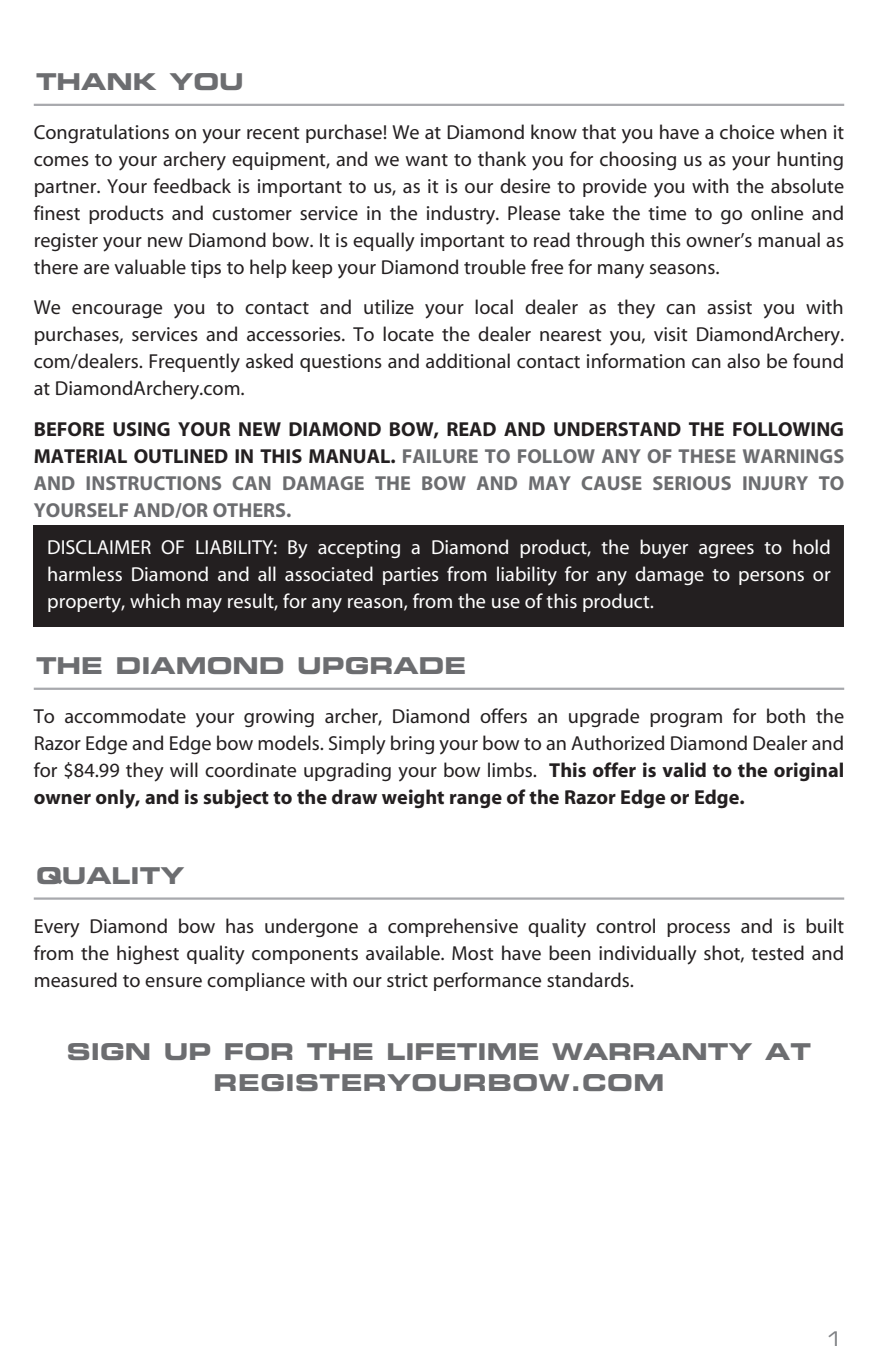
<style>
.page{position:relative;width:878px;height:1364px;background:#fff}
.page>*{position:absolute;margin:0;border:0;box-sizing:border-box;transform-origin:0 0}
.t1{font:23.18px "Eurostile Bold Extended Two";color:#6c6d70}
.t2{font:20.25px/27px "Myriad";color:#231f20;text-align:justify}
.t3{font:20.25px/27px "Myriad";color:#fff;text-align:justify}
.t4{font:700 20.25px/27px "Myriad";color:#6c6d70;text-align:justify}
.t5{font:20.25px "Eurostile Extended Two";color:#808285}
.s1{color:#231f20}
.s2{font-weight:700}
</style>
<div class="page">
<hr style="left:34px;top:104px;width:810px;height:2px;background:#a8a9ad">
<hr style="left:34px;top:897px;width:810px;height:2px;background:#a8a9ad">
<hr style="left:34px;top:687px;width:810px;height:3px;background:#a8a9ad">
<div style="left:34px;top:525px;width:810px;height:101px;background:#231f20"></div>
<p class="t1" style="left:36px;top:65px;width:209px">THANK YOU</p>
<p class="t2" style="left:34px;top:119px;width:812px">Congratulations on your recent purchase! We at Diamond know that you have a choice when it comes to your archery equipment, and we want to thank you for choosing us as your hunting partner. Your feedback is important to us, as it is our desire to provide you with the absolute finest products and customer service in the industry. Please take the time to go online and register your new Diamond bow. It is equally important to read through this owner’s manual as there are valuable tips to help keep your Diamond trouble free for many seasons.</p>
<p class="t2" style="left:34px;top:295px;width:812px">We encourage you to contact and utilize your local dealer as they can assist you with purchases, services and accessories. To locate the dealer nearest you, visit DiamondArchery. com/dealers. Frequently asked questions and additional contact information can also be found at DiamondArchery.com.</p>
<p class="t4" style="left:34px;top:416px;width:812px"><span class="s1">BEFORE USING YOUR NEW DIAMOND BOW, READ AND UNDERSTAND THE FOLLOWING MATERIAL OUTLINED IN THIS MANUAL.</span> FAILURE TO FOLLOW ANY OF THESE WARNINGS AND INSTRUCTIONS CAN DAMAGE THE BOW AND MAY CAUSE SERIOUS INJURY TO YOURSELF AND/OR OTHERS.</p>
<p class="t3" style="left:47px;top:534px;width:785px">DISCLAIMER OF LIABILITY: By accepting a Diamond product, the buyer agrees to hold harmless Diamond and all associated parties from liability for any damage to persons or property, which may result, for any reason, from the use of this product.</p>
<p class="t1" style="left:36px;top:649px;width:406px">THE DIAMOND UPGRADE</p>
<p class="t2" style="left:34px;top:703px;width:812px">To accommodate your growing archer, Diamond offers an upgrade program for both the Razor Edge and Edge bow models. Simply bring your bow to an Authorized Diamond Dealer and for $84.99 they will coordinate upgrading your bow limbs. <span class="s2">This offer is valid to the original owner only, and is subject to the draw weight range of the Razor Edge or Edge.</span></p>
<p class="t1" style="left:36px;top:859px;width:150px">QUALITY</p>
<p class="t2" style="left:34px;top:913px;width:812px">Every Diamond bow has undergone a comprehensive quality control process and is built from the highest quality components available. Most have been individually shot, tested and measured to ensure compliance with our strict performance standards.</p>
<p class="t1" style="left:67px;top:1035px;width:446px">SIGN UP FOR THE LIFETIME</p>
<p class="t1" style="left:552px;top:1035px;width:237px">WARRANTY AT</p>
<p class="t1" style="left:214px;top:1066px;width:68px">REGIST</p>
<p class="t1" style="left:341px;top:1066px;width:48px">ERYOUR</p>
<p class="t1" style="left:487px;top:1066px;width:54px">BOW</p>
<p class="t1" style="left:570px;top:1066px;width:96px">.COM</p>
<p class="t5" style="left:824px;top:1325px;width:21px">1</p>
</div>
